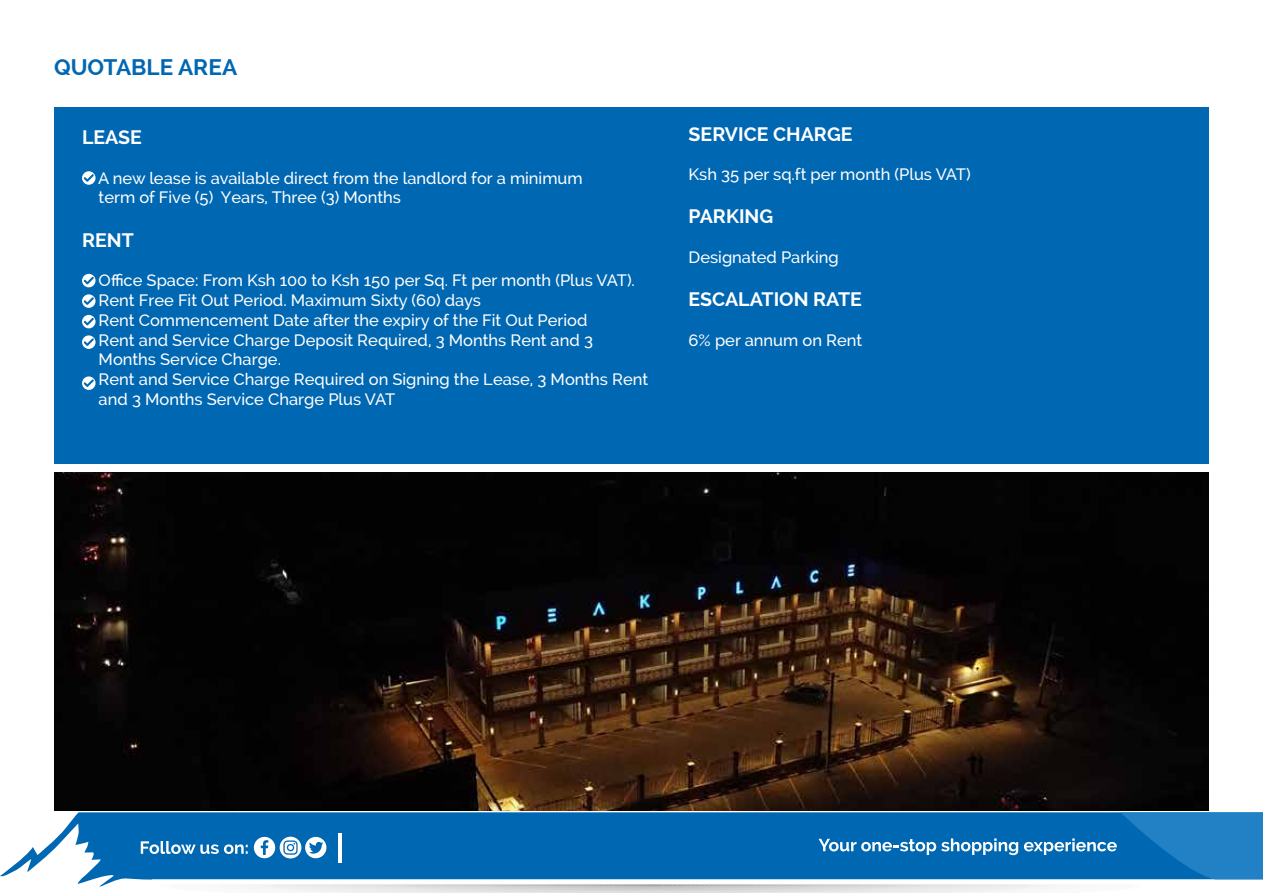
<style>
.page{position:relative;width:1263px;height:893px;background:#fff}
.page>*{position:absolute;margin:0;border:0;box-sizing:border-box;transform-origin:0 0}
.t1{font:700 22.5px "Raleway";color:#0067b2}
.t2{font:700 19.5px "Raleway";color:#fff}
.t3{font:500 16.5px/19.8px "Raleway";color:#fff}
</style>
<div class="page">
<svg style="left:0;top:812px;width:91px;height:72px"></svg>
<svg style="left:91px;top:810px;width:1172px;height:83px;background:#3685bf"></svg>
<div style="left:54px;top:108px;width:1155px;height:356px;background:#0067b2"></div>
<svg style="left:82px;top:274px;width:14px;height:13px"></svg>
<svg style="left:82px;top:171px;width:14px;height:14px"></svg>
<svg style="left:82px;top:294px;width:14px;height:14px"></svg>
<svg style="left:82px;top:315px;width:14px;height:13px"></svg>
<svg style="left:82px;top:335px;width:14px;height:14px"></svg>
<svg style="left:82px;top:376px;width:14px;height:14px"></svg>
<img style="left:54px;top:473px;width:1155px;height:337px">
<h1 class="t1" style="left:54px;top:54px;width:185px">QUOTABLE AREA</h1>
<p class="t2" style="left:82px;top:126px;width:62px">LEASE</p>
<p class="t3" style="left:98px;top:168px;width:486px">A new lease is available direct from the landlord for a minimum term of Five (5) Years, Three (3) Months</p>
<p class="t2" style="left:82px;top:229px;width:53px">RENT</p>
<p class="t3" style="left:99px;top:270px;width:551px">Office Space: From Ksh 100 to Ksh 150 per Sq. Ft per month (Plus VAT).<br>Rent Free Fit Out Period. Maximum Sixty (60) days<br>Rent Commencement Date after the expiry of the Fit Out Period<br>Rent and Service Charge Deposit Required, 3 Months Rent and 3<br>Months Service Charge.<br>Rent and Service Charge Required on Signing the Lease, 3 Months Rent and 3 Months Service Charge Plus VAT</p>
<p class="t2" style="left:688px;top:123px;width:166px">SERVICE CHARGE</p>
<p class="t3" style="left:688px;top:164px;width:284px">Ksh 35 per sq.ft per month (Plus VAT)</p>
<p class="t2" style="left:688px;top:205px;width:86px">PARKING</p>
<p class="t3" style="left:688px;top:247px;width:152px">Designated Parking</p>
<p class="t2" style="left:688px;top:288px;width:175px">ESCALATION RATE</p>
<p class="t3" style="left:688px;top:330px;width:175px">6% per annum on Rent</p>
</div>
